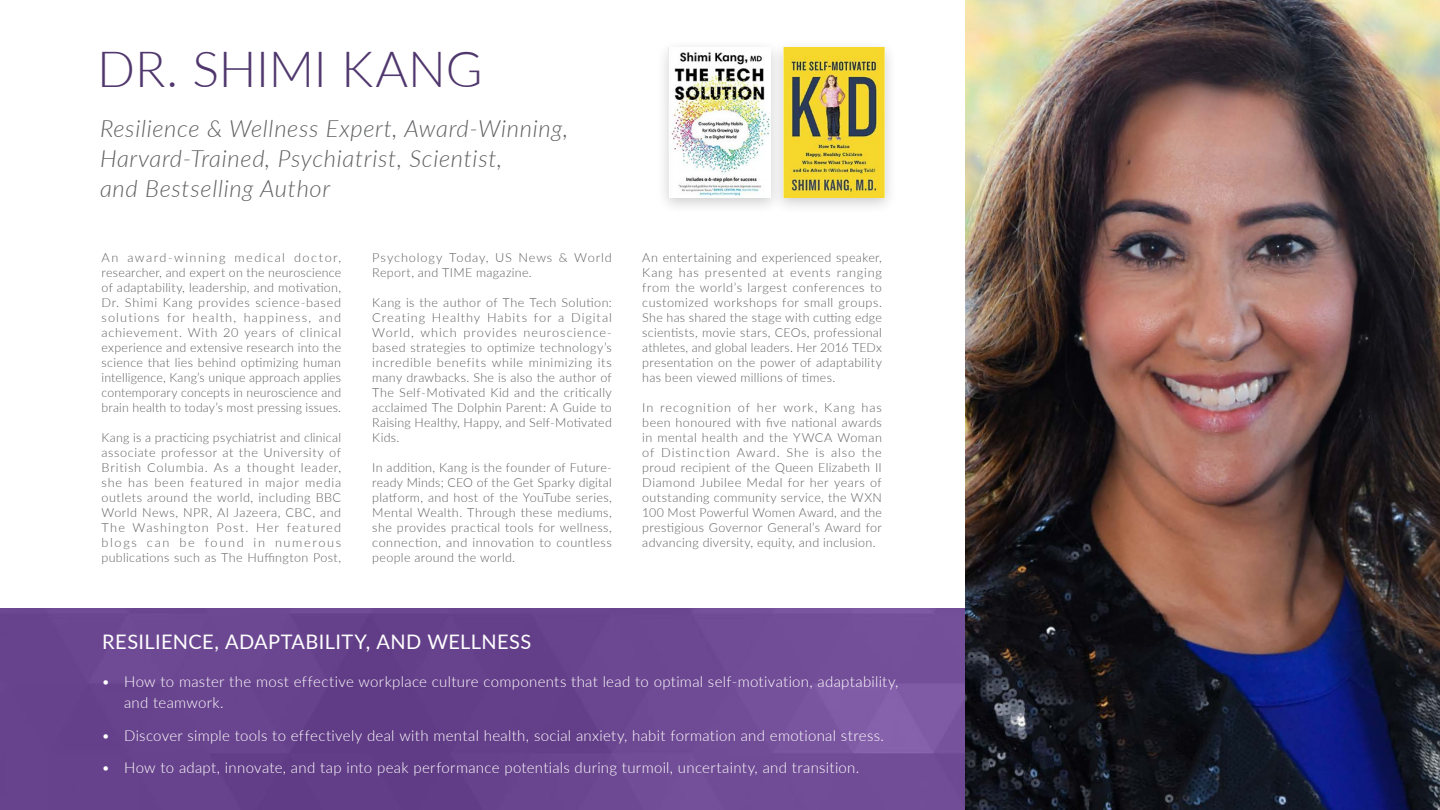
<style>
.page{position:relative;width:1440px;height:810px;background:#fff}
.page>*{position:absolute;margin:0;border:0;box-sizing:border-box;transform-origin:0 0}
.speaker_name_large{font:300 50px "Lato";letter-spacing:-.005em;color:#50376d}
.speaker_title_italic{font:italic 300 23.75px "Lato";letter-spacing:.03em;color:#5f6062}
.speaker_bullets_title{font:20px "Lato";letter-spacing:.02em;color:#fff}
.t1{font:300 15px/21.2px "Lato";letter-spacing:.02em;color:#fff}
.bio_body_copy_refined{font:300 12.5px/15px "Lato";letter-spacing:.025em;color:#5f6062;text-align:justify}
.bio_body_copy_refined-2{font:300 12.5px/15px "Lato";letter-spacing:.055em;color:#5f6062}
</style>
<div class="page">
<img style="left:0;top:608px;width:966px;height:202px">
<img style="left:966px;top:0;width:474px;height:810px">
<div style="left:770px;top:39px;width:128px;height:176px;background:#231f20;opacity:.22"></div>
<img style="left:783px;top:47px;width:102px;height:151px">
<div style="left:656px;top:39px;width:127px;height:176px;background:#231f20;opacity:.22"></div>
<img style="left:669px;top:47px;width:101px;height:151px">
<p class="speaker_name_large" style="left:97px;top:35px;width:387px">DR. SHIMI KANG</p>
<p class="speaker_title_italic" style="left:100px;top:112px;width:470px">Resilience &amp; Wellness Expert, Award-Winning,</p>
<p class="speaker_title_italic" style="left:100px;top:142px;width:404px">Harvard-Trained, Psychiatrist, Scientist,</p>
<p class="speaker_title_italic" style="left:100px;top:172px;width:232px">and Bestselling Author</p>
<p class="bio_body_copy_refined" style="left:102px;top:250px;width:241px">An award-winning medical doctor, researcher, and expert on the neuroscience of adaptability, leadership, and motivation, Dr. Shimi Kang provides science-based solutions for health, happiness, and achievement. With 20 years of clinical experience and extensive research into the science that lies behind optimizing human intelligence, Kang’s unique approach applies contemporary concepts in neuroscience and brain health to today’s most pressing issues.</p>
<p class="bio_body_copy_refined" style="left:102px;top:430px;width:241px">Kang is a practicing psychiatrist and clinical associate professor at the University of British Columbia. As a thought leader, she has been featured in major media outlets around the world, including BBC World News, NPR, Al Jazeera, CBC, and The Washington Post. Her featured blogs can be found in numerous publications such as The Huffington Post,</p>
<p class="bio_body_copy_refined-2" style="left:372px;top:250px;width:241px">Psychology Today, US News &amp; World<br>Report, and TIME magazine.</p>
<p class="bio_body_copy_refined" style="left:372px;top:295px;width:241px">Kang is the author of The Tech Solution:<br>Creating Healthy Habits for a Digital World, which provides neuroscience&shy;based strategies to optimize technology’s incredible benefits while minimizing its many drawbacks. She is also the author of The Self-Motivated Kid and the critically acclaimed The Dolphin Parent: A Guide to Raising Healthy, Happy, and Self-Motivated Kids.</p>
<p class="bio_body_copy_refined" style="left:372px;top:460px;width:241px">In addition, Kang is the founder of Future&shy;ready Minds; CEO of the Get Sparky digital platform, and host of the YouTube series, Mental Wealth. Through these mediums, she provides practical tools for wellness, connection, and innovation to countless people around the world.</p>
<p class="bio_body_copy_refined" style="left:642px;top:250px;width:241px">An entertaining and experienced speaker, Kang has presented at events ranging from the world’s largest conferences to customized workshops for small groups.<br>She has shared the stage with cutting edge scientists, movie stars, CEOs, professional athletes, and global leaders. Her 2016 TEDx presentation on the power of adaptability has been viewed millions of times.</p>
<p class="bio_body_copy_refined" style="left:642px;top:400px;width:241px">In recognition of her work, Kang has been honoured with five national awards in mental health and the YWCA Woman of Distinction Award. She is also the proud recipient of the Queen Elizabeth II Diamond Jubilee Medal for her years of outstanding community service, the WXN 100 Most Powerful Women Award, and the prestigious Governor General’s Award for advancing diversity, equity, and inclusion.</p>
<p class="speaker_bullets_title" style="left:102px;top:627px;width:431px">RESILIENCE, ADAPTABILITY, AND WELLNESS</p>
<p class="t1" style="left:124px;top:671px;width:776px;text-indent:-22px">• How to master the most effective workplace culture components that lead to optimal self-motivation, adaptability, and teamwork.</p>
<p class="t1" style="left:102px;top:724px;width:784px">• Discover simple tools to effectively deal with mental health, social anxiety, habit formation and emotional stress.</p>
<p class="t1" style="left:102px;top:757px;width:759px">• How to adapt, innovate, and tap into peak performance potentials during turmoil, uncertainty, and transition.</p>
</div>
